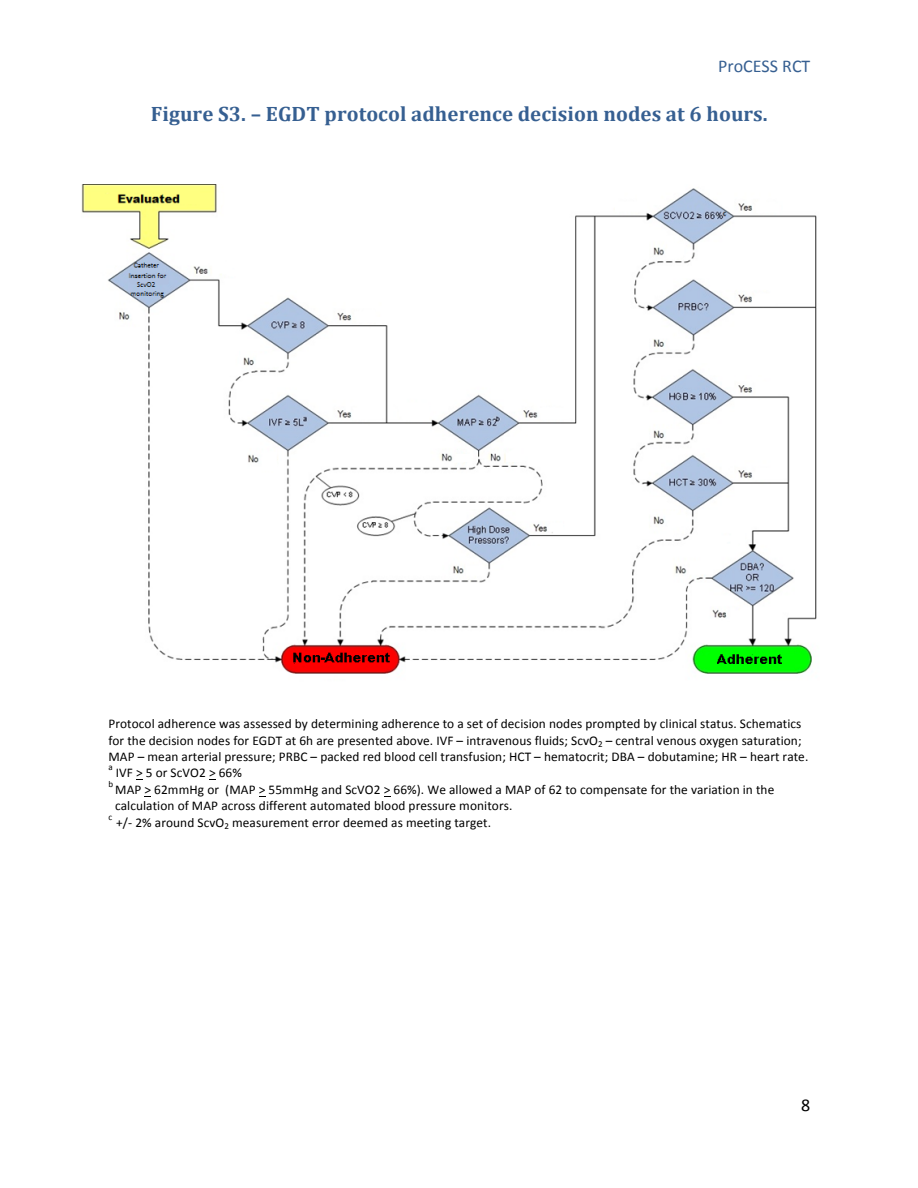
<style>
.page{position:relative;width:918px;height:1188px;background:#fff}
.page>*{position:absolute;margin:0;border:0;box-sizing:border-box;transform-origin:0 0}
.t1{font:700 20.85px "Cambria";letter-spacing:.005em;color:#365f91}
.t2{font:18px "Calibri";color:#365f91}
.t3{font:18px "Calibri";color:#000}
.t4{font:13.35px/16.4px "Calibri";letter-spacing:.005em;color:#000}
.t5{font:9px "Calibri";color:#000}
</style>
<div class="page">
<img style="left:81px;top:184px;width:736px;height:490px">
<h2 class="t2" style="left:718px;top:55px;width:94px">ProCESS RCT</h2>
<h1 class="t1" style="left:151px;top:102px;width:618px">Figure S3. – EGDT protocol adherence decision nodes at 6 hours.</h1>
<p class="t4" style="left:108px;top:715px;width:702px">Protocol adherence was assessed by determining adherence to a set of decision nodes prompted by clinical status. Schematics for the decision nodes for EGDT at 6h are presented above. IVF – intravenous fluids; ScvO<sub>2</sub> – central venous oxygen saturation;<br>MAP – mean arterial pressure; PRBC – packed red blood cell transfusion; HCT – hematocrit; DBA – dobutamine; HR – heart rate.</p>
<p class="t5" style="left:108px;top:762px;width:6px">a</p>
<p class="t4" style="left:116px;top:765px;width:128px">IVF &gt; 5 or ScVO2 &gt; 66%</p>
<p class="t5" style="left:108px;top:778px;width:6px">b</p>
<p class="t4" style="left:115px;top:781px;width:661px">MAP &gt; 62mmHg or (MAP &gt; 55mmHg and ScVO2 &gt; 66%). We allowed a MAP of 62 to compensate for the variation in the calculation of MAP across different automated blood pressure monitors.</p>
<p class="t5" style="left:108px;top:812px;width:5px">c</p>
<p class="t4" style="left:116px;top:814px;width:376px">+/--‐ 2% around ScvO<sub>2</sub> measurement error deemed as meeting target.</p>
<h2 class="t3" style="left:801px;top:1093px;width:11px">8</h2>
</div>
